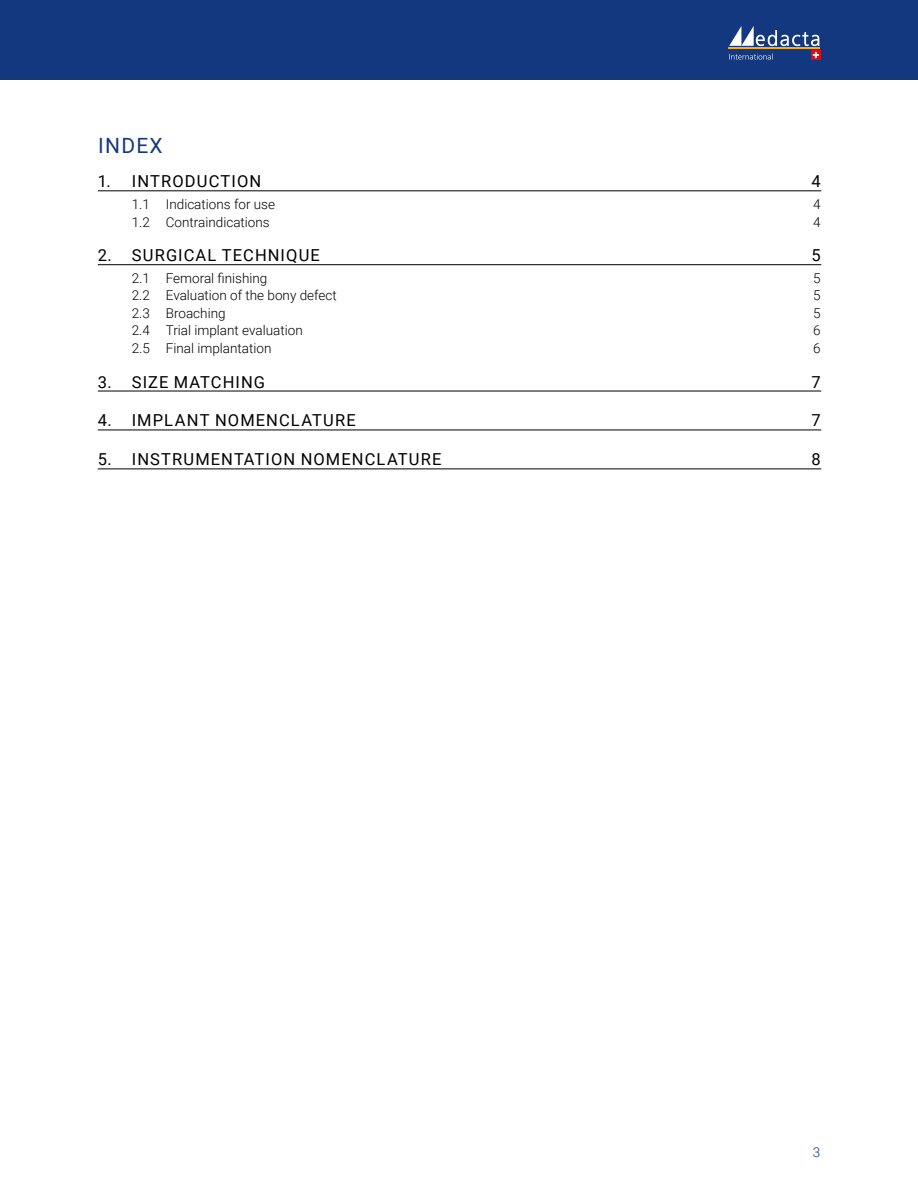
<style>
.page{position:relative;width:918px;height:1188px;background:#fff}
.page>*{position:absolute;margin:0;border:0;box-sizing:border-box;transform-origin:0 0}
.t1{font:21px "Roboto";letter-spacing:.06em;color:#14387f}
.t2{font:16.5px "Roboto";letter-spacing:.065em;color:#000}
.t3{font:300 13.5px "Roboto";color:#000}
.t4{font:300 13.5px "Roboto";color:#14387f}
</style>
<div class="page">
<div style="left:0;top:0;width:918px;height:80px;background:#14387f"></div>
<hr style="left:729px;top:48px;width:91px;height:1px;background:#f9b000">
<svg style="left:729px;top:26px;width:91px;height:20px"></svg>
<svg style="left:811px;top:50px;width:9px;height:10px"></svg>
<svg style="left:813px;top:52px;width:6px;height:6px"></svg>
<svg style="left:729px;top:53px;width:44px;height:7px"></svg>
<hr style="left:98px;top:191px;width:723px;height:1px;background:#000">
<hr style="left:98px;top:264px;width:723px;height:1px;background:#000">
<hr style="left:98px;top:391px;width:723px;height:1px;background:#000">
<hr style="left:98px;top:430px;width:723px;height:1px;background:#000">
<hr style="left:98px;top:469px;width:723px;height:1px;background:#000">
<h1 class="t1" style="left:98px;top:130px;width:66px">INDEX</h1>
<p class="t2" style="left:98px;top:170px;width:165px">1. INTRODUCTION</p>
<p class="t2" style="left:811px;top:170px;width:11px">4</p>
<p class="t3" style="left:132px;top:195px;width:145px">1.1 Indications for use</p>
<p class="t3" style="left:813px;top:195px;width:9px">4</p>
<p class="t3" style="left:132px;top:212px;width:139px">1.2 Contraindications</p>
<p class="t3" style="left:813px;top:212px;width:9px">4</p>
<p class="t2" style="left:98px;top:244px;width:224px">2. SURGICAL TECHNIQUE</p>
<p class="t2" style="left:811px;top:244px;width:11px">5</p>
<p class="t3" style="left:132px;top:269px;width:137px">2.1 Femoral finishing</p>
<p class="t3" style="left:813px;top:269px;width:9px">5</p>
<p class="t3" style="left:132px;top:286px;width:206px">2.2 Evaluation of the bony defect</p>
<p class="t3" style="left:813px;top:286px;width:9px">5</p>
<p class="t3" style="left:132px;top:304px;width:95px">2.3 Broaching</p>
<p class="t3" style="left:813px;top:304px;width:9px">5</p>
<p class="t3" style="left:132px;top:321px;width:172px">2.4 Trial implant evaluation</p>
<p class="t3" style="left:813px;top:321px;width:9px">6</p>
<p class="t3" style="left:132px;top:339px;width:141px">2.5 Final implantation</p>
<p class="t3" style="left:813px;top:339px;width:9px">6</p>
<p class="t2" style="left:98px;top:370px;width:169px">3. SIZE MATCHING</p>
<p class="t2" style="left:811px;top:370px;width:11px">7</p>
<p class="t2" style="left:98px;top:409px;width:260px">4. IMPLANT NOMENCLATURE</p>
<p class="t2" style="left:811px;top:409px;width:11px">7</p>
<p class="t2" style="left:98px;top:448px;width:345px">5. INSTRUMENTATION NOMENCLATURE</p>
<p class="t2" style="left:811px;top:448px;width:11px">8</p>
<p class="t4" style="left:813px;top:1143px;width:9px">3</p>
</div>
